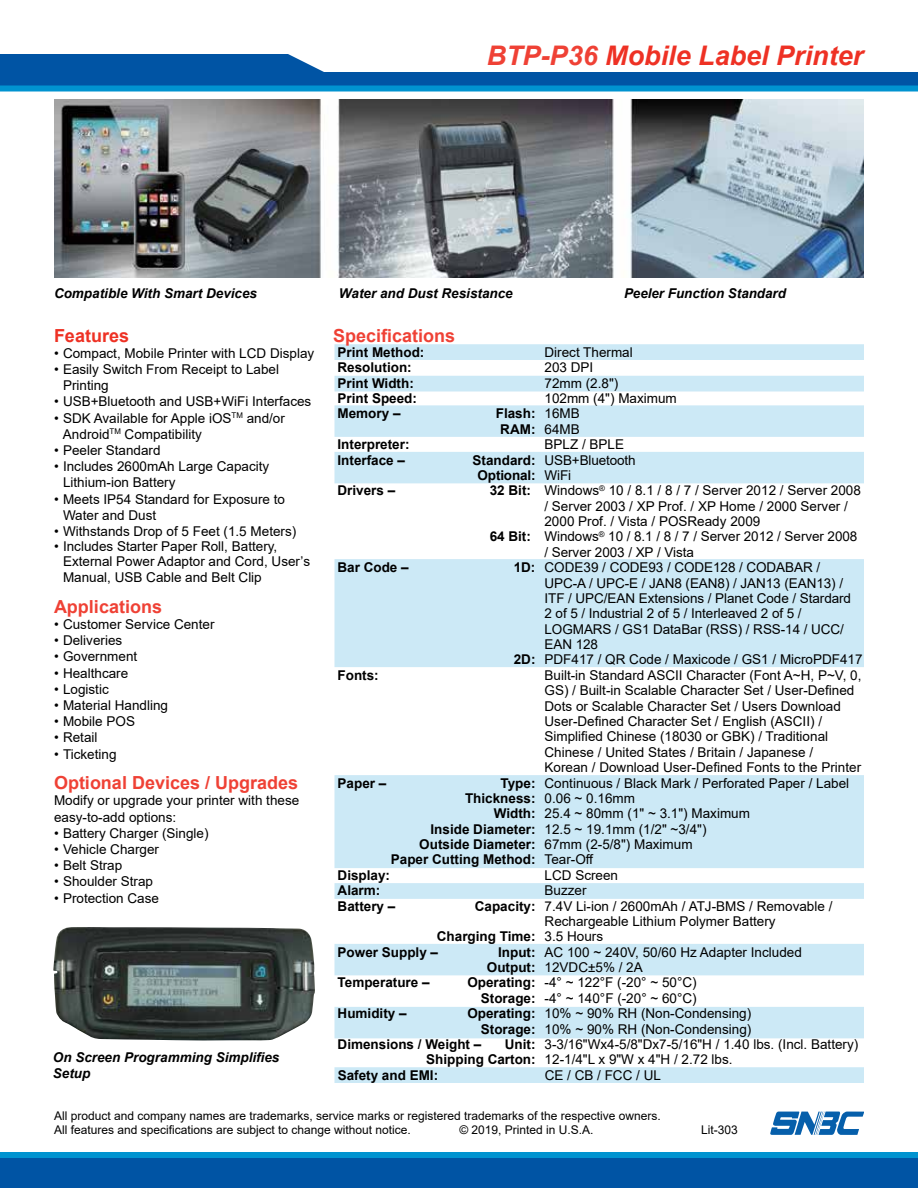
<style>
.page{position:relative;width:918px;height:1188px;background:#fff}
.page>*{position:absolute;margin:0;border:0;box-sizing:border-box;transform-origin:0 0}
.t1{font:italic 700 27px "Arial";color:#ee3124}
.t2{font:700 18px "Arial";color:#ef4135}
.t3{font:700 18px "Arial";color:#ee3124}
.t4{font:13.5px/15.5px "Arial";color:#000}
.t5{font:700 13.5px/15.5px "Arial";color:#000;text-align:center}
.t6{font:italic 700 13.5px/16.2px "Arial";color:#000}
.t7{font:12px/14.4px "Arial";color:#000}
.s1{color:#ef4135}
.s2{font-weight:400}
.s3{font-weight:700}
</style>
<div class="page">
<svg style="left:0;top:54px;width:918px;height:32px"></svg>
<div style="left:0;top:86px;width:918px;height:6px;background:#0093d0"></div>
<div style="left:0;top:1152px;width:918px;height:36px;background:#0054a4"></div>
<div style="left:0;top:1152px;width:918px;height:6px;background:#0093d0"></div>
<div style="left:334px;top:883px;width:530px;height:16px;background:#cce9f6"></div>
<div style="left:334px;top:344px;width:530px;height:16px;background:#cce9f6"></div>
<div style="left:334px;top:376px;width:530px;height:16px;background:#cce9f6"></div>
<div style="left:334px;top:405px;width:530px;height:32px;background:#cce9f6"></div>
<div style="left:334px;top:452px;width:530px;height:31px;background:#cce9f6"></div>
<div style="left:334px;top:559px;width:530px;height:108px;background:#cce9f6"></div>
<div style="left:334px;top:775px;width:530px;height:93px;background:#cce9f6"></div>
<div style="left:334px;top:944px;width:530px;height:31px;background:#cce9f6"></div>
<div style="left:334px;top:1007px;width:530px;height:31px;background:#cce9f6"></div>
<div style="left:334px;top:1067px;width:530px;height:16px;background:#cce9f6"></div>
<svg style="left:770px;top:1112px;width:94px;height:23px"></svg>
<img style="left:54px;top:99px;width:810px;height:178px">
<img style="left:53px;top:927px;width:262px;height:114px">
<h1 class="t1" style="left:487px;top:38px;width:378px"><span class="s1">BTP-P36</span> Mobile Label Printer</h1>
<p class="t6" style="left:54px;top:285px;width:205px">Compatible With Smart Devices</p>
<p class="t6" style="left:339px;top:285px;width:175px">Water and Dust Resistance</p>
<p class="t6" style="left:624px;top:285px;width:163px">Peeler Function Standard</p>
<h2 class="t3" style="left:54px;top:323px;width:77px">Features</h2>
<p class="t4" style="left:54px;top:345px;width:262px">• Compact, Mobile Printer with LCD Display</p>
<p class="t4" style="left:63px;top:361px;width:218px;line-height:16.2px;text-indent:-9px">• Easily Switch From Receipt to Label<br>Printing</p>
<p class="t4" style="left:54px;top:394px;width:259px">• USB+Bluetooth and USB+WiFi Interfaces</p>
<p class="t4" style="left:63px;top:410px;width:223px;line-height:16.2px;text-indent:-9px">• SDK Available for Apple iOS<sup>TM</sup> and/or<br>Android<sup>TM</sup> Compatibility</p>
<p class="t4" style="left:54px;top:442px;width:108px">• Peeler Standard</p>
<p class="t4" style="left:63px;top:458px;width:208px;line-height:16.2px;text-indent:-9px">• Includes 2600mAh Large Capacity<br>Lithium-ion Battery</p>
<p class="t4" style="left:63px;top:491px;width:224px;line-height:16.2px;text-indent:-9px">• Meets IP54 Standard for Exposure to<br>Water and Dust</p>
<p class="t4" style="left:54px;top:523px;width:244px">• Withstands Drop of 5 Feet (1.5 Meters)</p>
<p class="t4" style="left:63px;top:538px;width:249px;text-indent:-9px">• Includes Starter Paper Roll, Battery,<br>External Power Adaptor and Cord, User’s<br>Manual, USB Cable and Belt Clip</p>
<h2 class="t2" style="left:54px;top:594px;width:110px">Applications</h2>
<p class="t4" style="left:54px;top:616px;width:162px">• Customer Service Center</p>
<p class="t4" style="left:54px;top:633px;width:70px">• Deliveries</p>
<p class="t4" style="left:54px;top:649px;width:85px">• Government</p>
<p class="t4" style="left:54px;top:665px;width:76px">• Healthcare</p>
<p class="t4" style="left:54px;top:681px;width:56px">• Logistic</p>
<p class="t4" style="left:54px;top:697px;width:116px">• Material Handling</p>
<p class="t4" style="left:54px;top:714px;width:83px">• Mobile POS</p>
<p class="t4" style="left:54px;top:730px;width:45px">• Retail</p>
<p class="t4" style="left:54px;top:746px;width:64px">• Ticketing</p>
<h2 class="t2" style="left:54px;top:770px;width:246px">Optional Devices / Upgrades</h2>
<p class="t4" style="left:54px;top:792px;width:247px;line-height:16.2px">Modify or upgrade your printer with these easy-to-add options:</p>
<p class="t4" style="left:54px;top:825px;width:156px">• Battery Charger (Single)</p>
<p class="t4" style="left:54px;top:841px;width:107px">• Vehicle Charger</p>
<p class="t4" style="left:54px;top:858px;width:70px">• Belt Strap</p>
<p class="t4" style="left:54px;top:874px;width:101px">• Shoulder Strap</p>
<p class="t4" style="left:54px;top:890px;width:107px">• Protection Case</p>
<h2 class="t2" style="left:333px;top:323px;width:124px">Specifications</h2>
<p class="t5" style="left:338px;top:345px;width:88px">Print Method:</p>
<p class="t4" style="left:545px;top:344px;width:90px">Direct Thermal</p>
<p class="t5" style="left:338px;top:360px;width:76px">Resolution:</p>
<p class="t4" style="left:545px;top:360px;width:50px">203 DPI</p>
<p class="t5" style="left:338px;top:375px;width:78px">Print Width:</p>
<p class="t4" style="left:545px;top:375px;width:75px">72mm (2.8")</p>
<p class="t5" style="left:338px;top:391px;width:81px">Print Speed:</p>
<p class="t4" style="left:545px;top:391px;width:134px">102mm (4") Maximum</p>
<p class="t5" style="left:338px;top:406px;width:65px">Memory –</p>
<p class="t5" style="left:496px;top:406px;width:86px">Flash: <span class="s2">16MB<br></span>RAM: <span class="s2">64MB</span></p>
<p class="t5" style="left:338px;top:437px;width:74px">Interpreter:</p>
<p class="t4" style="left:545px;top:437px;width:81px">BPLZ / BPLE</p>
<p class="t5" style="left:338px;top:452px;width:69px">Interface –</p>
<p class="t5" style="left:478px;top:452px;width:160px;text-align:left;text-indent:-5px">Standard: <span class="s2">USB+Bluetooth<br></span>Optional: <span class="s2">WiFi</span></p>
<p class="t5" style="left:338px;top:483px;width:59px">Drivers –</p>
<p class="t4" style="left:490px;top:483px;width:373px"><span class="s3">32 Bit:</span> Windows<sup>®</sup> 10 / 8.1 / 8 / 7 / Server 2012 / Server 2008</p>
<p class="t4" style="left:544px;top:498px;width:305px">/ Server 2003 / XP Prof. / XP Home / 2000 Server /</p>
<p class="t4" style="left:544px;top:514px;width:217px">2000 Prof. / Vista / POSReady 2009</p>
<p class="t4" style="left:490px;top:529px;width:369px"><span class="s3">64 Bit:</span> Windows<sup>®</sup> 10 / 8.1 / 8 / 7 / Server 2012 / Server 2008</p>
<p class="t4" style="left:544px;top:544px;width:151px">/ Server 2003 / XP / Vista</p>
<p class="t5" style="left:337px;top:560px;width:73px">Bar Code –</p>
<p class="t4" style="left:514px;top:560px;width:308px"><span class="s3">1D:</span> CODE39 / CODE93 / CODE128 / CODABAR /</p>
<p class="t4" style="left:545px;top:575px;width:300px">UPC-A / UPC-E / JAN8 (EAN8) / JAN13 (EAN13) /</p>
<p class="t4" style="left:545px;top:590px;width:308px">ITF / UPC/EAN Extensions / Planet Code / Stardard</p>
<p class="t4" style="left:545px;top:606px;width:259px">2 of 5 / Industrial 2 of 5 / Interleaved 2 of 5 /</p>
<p class="t4" style="left:545px;top:621px;width:301px">LOGMARS / GS1 DataBar (RSS) / RSS-14 / UCC/</p>
<p class="t4" style="left:545px;top:637px;width:55px">EAN 128</p>
<p class="t4" style="left:514px;top:652px;width:350px"><span class="s3">2D:</span> PDF417 / QR Code / Maxicode / GS1 / MicroPDF417</p>
<p class="t5" style="left:338px;top:668px;width:43px">Fonts:</p>
<p class="t4" style="left:545px;top:667px;width:318px">Built-in Standard ASCII Character (Font A~H, P~V, 0, GS) / Built-in Scalable Character Set / User-Defined Dots or Scalable Character Set / Users Download User-Defined Character Set / English (ASCII) / Simplified Chinese (18030 or GBK) / Traditional Chinese / United States / Britain / Japanese /<br>Korean / Download User-Defined Fonts to the Printer</p>
<p class="t5" style="left:338px;top:775px;width:50px">Paper –</p>
<p class="t4" style="left:501px;top:775px;width:350px"><span class="s3">Type:</span> Continuous / Black Mark / Perforated Paper / Label</p>
<p class="t4" style="left:465px;top:790px;width:171px"><span class="s3">Thickness:</span> 0.06 ~ 0.16mm</p>
<p class="t4" style="left:494px;top:806px;width:258px"><span class="s3">Width:</span> 25.4 ~ 80mm (1" ~ 3.1") Maximum</p>
<p class="t4" style="left:431px;top:821px;width:277px"><span class="s3">Inside Diameter:</span> 12.5 ~ 19.1mm (1/2" ~3/4")</p>
<p class="t4" style="left:419px;top:836px;width:275px"><span class="s3">Outside Diameter:</span> 67mm (2-5/8") Maximum</p>
<p class="t5" style="left:391px;top:852px;width:204px">Paper Cutting Method: <span class="s2">Tear-Off</span></p>
<p class="t5" style="left:338px;top:867px;width:54px">Display:</p>
<p class="t4" style="left:545px;top:867px;width:75px">LCD Screen</p>
<p class="t5" style="left:338px;top:883px;width:44px">Alarm:</p>
<p class="t4" style="left:545px;top:883px;width:44px">Buzzer</p>
<p class="t5" style="left:338px;top:898px;width:59px">Battery –</p>
<p class="t4" style="left:475px;top:898px;width:359px"><span class="s3">Capacity:</span> 7.4V Li-ion / 2600mAh / ATJ-BMS / Removable /</p>
<p class="t4" style="left:545px;top:913px;width:233px">Rechargeable Lithium Polymer Battery</p>
<p class="t5" style="left:437px;top:929px;width:168px">Charging Time: <span class="s2">3.5 Hours</span></p>
<p class="t5" style="left:338px;top:944px;width:102px">Power Supply –</p>
<p class="t4" style="left:487px;top:944px;width:317px;text-indent:11px"><span class="s3">Input:</span> AC 100 ~ 240V, 50/60 Hz Adapter Included<br><span class="s3">Output:</span> 12VDC±5% / 2A</p>
<p class="t5" style="left:338px;top:975px;width:94px">Temperature –</p>
<p class="t4" style="left:467px;top:975px;width:231px;text-align:right"><span class="s3">Operating:</span> -4° ~ 122°F (-20° ~ 50°C)<br><span class="s3">Storage:</span> -4° ~ 140°F (-20° ~ 60°C)</p>
<p class="t5" style="left:338px;top:1006px;width:71px">Humidity –</p>
<p class="t4" style="left:467px;top:1006px;width:285px"><span class="s3">Operating:</span> 10% ~ 90% RH (Non-Condensing)</p>
<p class="t4" style="left:481px;top:1021px;width:272px"><span class="s3">Storage:</span> 10% ~ 90% RH (Non-Condensing)</p>
<p class="t5" style="left:338px;top:1037px;width:145px">Dimensions / Weight –</p>
<p class="t4" style="left:505px;top:1036px;width:355px"><span class="s3">Unit:</span> 3-3/16"Wx4-5/8"Dx7-5/16"H / 1.40 lbs. (Incl. Battery)</p>
<p class="t4" style="left:426px;top:1052px;width:308px"><span class="s3">Shipping Carton:</span> 12-1/4"L x 9"W x 4"H / 2.72 lbs.</p>
<p class="t5" style="left:338px;top:1067px;width:102px">Safety and EMI:</p>
<p class="t4" style="left:545px;top:1067px;width:118px">CE / CB / FCC / UL</p>
<p class="t7" style="left:54px;top:1108px;width:608px">All product and company names are trademarks, service marks or registered trademarks of the respective owners.<br>All features and specifications are subject to change without notice.</p>
<p class="t6" style="left:53px;top:1049px;width:228px">On Screen Programming Simplifies<br>Setup</p>
<p class="t7" style="left:459px;top:1123px;width:136px">© 2019, Printed in U.S.A.</p>
<p class="t7" style="left:701px;top:1123px;width:38px">Lit-303</p>
</div>
